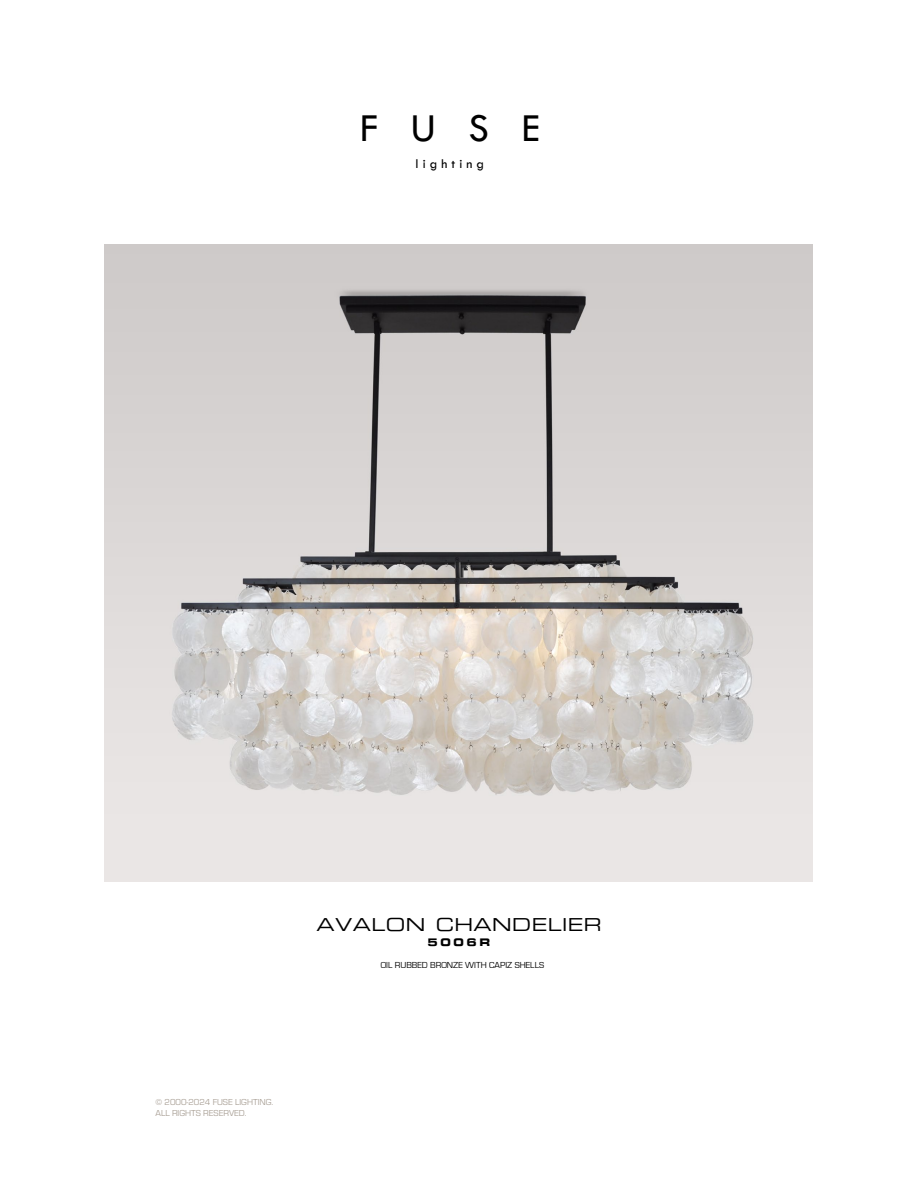
<style>
.page{position:relative;width:918px;height:1188px;background:#fff}
.page>*{position:absolute;margin:0;border:0;box-sizing:border-box;transform-origin:0 0}
.t1{font:41.1px "Tw Cen";color:#000}
.t2{font:18px "Eurostile LT Extended Two";letter-spacing:.025em;color:#000}
.t3{font:13.65px "Tw Cen";letter-spacing:.3em;color:#000}
.t4{font:10.5px "Eurostile LT Bold Extended Two";letter-spacing:.25em;color:#000}
.t5{font:9px/10.8px "Eurostile";color:#aca399}
.t6{font:9px "Eurostile";color:#000}
</style>
<div class="page">
<img style="left:105px;top:245px;width:707px;height:637px">
<h1 class="t1" style="left:360px;top:103px;width:181px">FUSE</h1>
<h3 class="t3" style="left:416px;top:155px;width:70px">lighting</h3>
<h2 class="t2" style="left:316px;top:913px;width:287px">AVALON CHANDELIER</h2>
<p class="t4" style="left:428px;top:935px;width:64px">5006R</p>
<p class="t6" style="left:381px;top:960px;width:165px">OIL RUBBED BRONZE WITH CAPIZ SHELLS</p>
<p class="t5" style="left:156px;top:1096px;width:119px">© 2000-2024 FUSE LIGHTING.<br>ALL RIGHTS RESERVED.</p>
</div>
